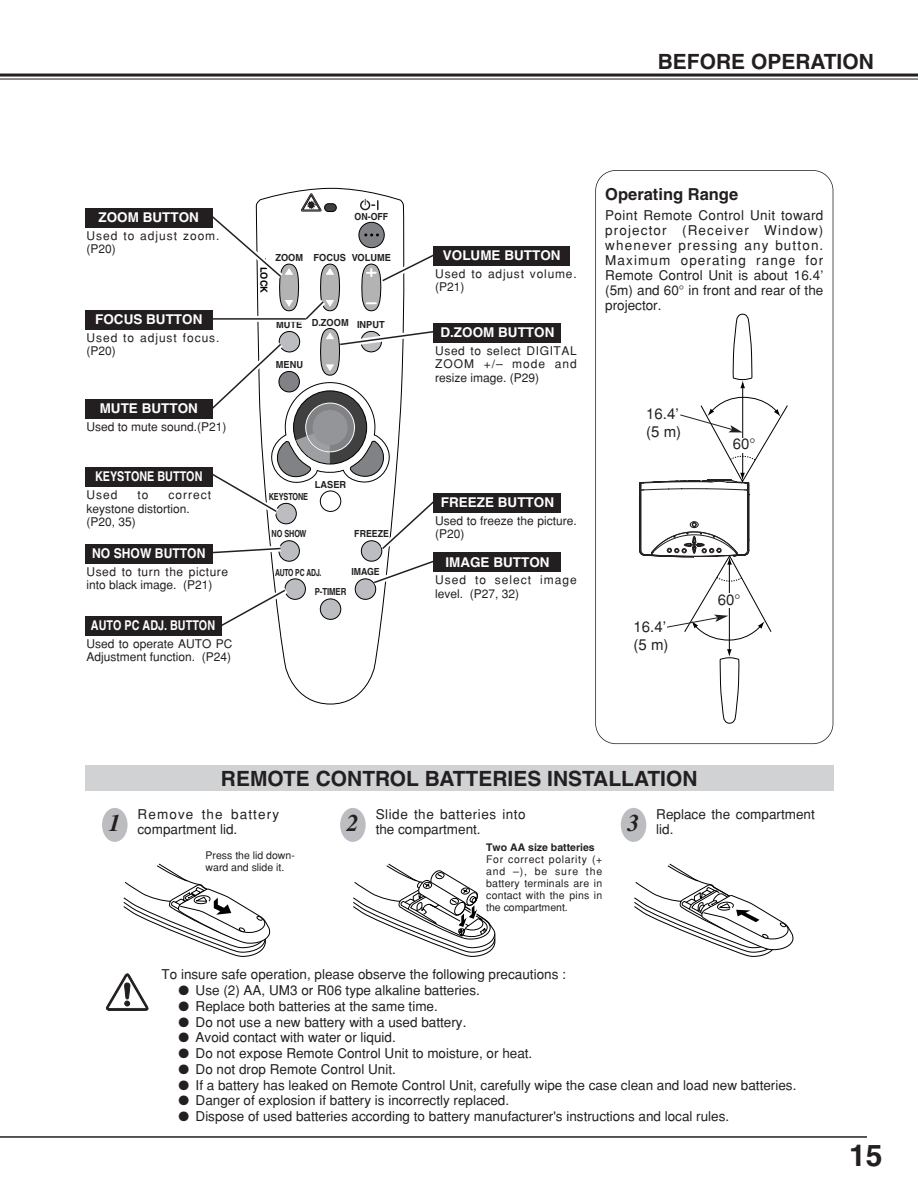
<style>
.page{position:relative;width:918px;height:1188px;background:#fff}
.page>*{position:absolute;margin:0;border:0;box-sizing:border-box;transform-origin:0 0}
.t1{font:700 30px "Helvetica";color:#231f20}
.t2{font:italic 700 24px "Times";color:#231f20}
.t3{font:700 21px "Helvetica";color:#231f20}
.t4{font:700 16.5px "Helvetica";color:#231f20}
.t5{font:15px/18px "Helvetica";color:#231f20}
.t6{font:13.5px/15px "Helvetica";color:#231f20}
.t7{font:700 13.5px "Helvetica";color:#fff}
.t8{font:13.5px/15px "Helvetica";letter-spacing:.04em;color:#231f20}
.t9{font:13.5px/15px "Helvetica";letter-spacing:.085em;color:#231f20}
.t10{font:700 13.5px "Helvetica";color:#fff;scale:.8 1}
.t11{font:700 13.5px "Helvetica";color:#fff;scale:.9 1}
.t12{font:12px/13.5px "Helvetica";color:#231f20}
.t13{font:12px/13.5px "Helvetica";letter-spacing:.08em;color:#231f20}
.t14{font:12px/13.5px "Helvetica";letter-spacing:.045em;color:#231f20}
.t15{font:12px/13.5px "Helvetica";letter-spacing:.085em;color:#231f20}
.t16{font:12px/13.5px "Helvetica";letter-spacing:.065em;color:#231f20}
.t17{font:10.5px/12px "Helvetica";color:#231f20}
.t18{font:700 10.5px "Helvetica";color:#231f20}
.t19{font:700 9.75px "Helvetica";color:#231f20;scale:.95 1}
.t20{font:700 9.75px "Helvetica";color:#231f20;scale:.9 1}
.t21{font:700 9.75px "Helvetica";color:#231f20;scale:.75 1}
.t22{font:700 9.75px "Helvetica";color:#231f20;scale:.7 1}
.t23{font:700 9.75px "Helvetica";color:#231f20;scale:.8 1}
.t24{font:700 9.75px "Helvetica";color:#000;scale:.95 1}
</style>
<div class="page">
<hr style="left:0;top:74px;width:918px;height:3px;background:#231f20">
<hr style="left:0;top:79px;width:918px;height:1px;background:#231f20">
<hr style="left:0;top:1136px;width:867px;height:2px;background:#231f20">
<svg style="left:353px;top:863px;width:143px;height:94px"></svg>
<svg style="left:123px;top:863px;width:148px;height:94px"></svg>
<svg style="left:106px;top:973px;width:43px;height:38px"></svg>
<svg style="left:634px;top:863px;width:160px;height:94px"></svg>
<div style="left:85px;top:765px;width:748px;height:26px;background:#d1d2d4"></div>
<div style="left:102px;top:808px;width:26px;height:34px;background:#bcbdc0;border-radius:50%"></div>
<div style="left:340px;top:808px;width:26px;height:34px;background:#bcbdc0;border-radius:50%"></div>
<div style="left:621px;top:808px;width:25px;height:34px;background:#bcbdc0;border-radius:50%"></div>
<div style="left:595px;top:170px;width:238px;height:574px;border:2px solid #231f20;border-radius:21px"></div>
<svg style="left:639px;top:313px;width:149px;height:411px"></svg>
<svg style="left:280px;top:187px;width:100px;height:518px"></svg>
<div style="left:85px;top:400px;width:128px;height:19px;background:#231f20"></div>
<div style="left:85px;top:208px;width:128px;height:19px;background:#231f20"></div>
<div style="left:85px;top:310px;width:128px;height:20px;background:#231f20"></div>
<div style="left:434px;top:247px;width:136px;height:19px;background:#231f20"></div>
<div style="left:434px;top:323px;width:127px;height:19px;background:#231f20"></div>
<div style="left:434px;top:493px;width:127px;height:19px;background:#231f20"></div>
<div style="left:434px;top:553px;width:127px;height:19px;background:#231f20"></div>
<div style="left:716px;top:593px;width:26px;height:15px;background:#fff"></div>
<div style="left:85px;top:544px;width:128px;height:19px;background:#231f20"></div>
<div style="left:85px;top:617px;width:136px;height:19px;background:#231f20"></div>
<svg style="left:201px;top:193px;width:241px;height:442px"></svg>
<div style="left:85px;top:468px;width:128px;height:19px;background:#231f20"></div>
<div style="left:85px;top:489px;width:128px;height:42px;background:#fff"></div>
<h3 class="t3" style="left:658px;top:53px;width:218px">BEFORE OPERATION</h3>
<p class="t7" style="left:99px;top:212px;width:102px">ZOOM BUTTON</p>
<p class="t13" style="left:87px;top:230px;width:135px">Used to adjust zoom. (P20)</p>
<p class="t7" style="left:95px;top:314px;width:109px">FOCUS BUTTON</p>
<p class="t13" style="left:87px;top:332px;width:135px">Used to adjust focus. (P20)</p>
<p class="t7" style="left:100px;top:404px;width:100px">MUTE BUTTON</p>
<p class="t12" style="left:87px;top:421px;width:142px">Used to mute sound.(P21)</p>
<p class="t10" style="left:95px;top:472px;width:136px">KEYSTONE BUTTON</p>
<p class="t12" style="left:87px;top:489px;width:33px">Used</p>
<p class="t12" style="left:137px;top:489px;width:13px">to</p>
<p class="t12" style="left:87px;top:489px;width:126px;text-indent:82px">correct keystone distortion. (P20, 35)</p>
<p class="t11" style="left:92px;top:548px;width:127px">NO SHOW BUTTON</p>
<p class="t14" style="left:87px;top:566px;width:143px">Used to turn the picture into black image. (P21)</p>
<p class="t10" style="left:91px;top:621px;width:157px">AUTO PC ADJ. BUTTON</p>
<p class="t12" style="left:87px;top:638px;width:147px">Used to operate AUTO PC<br>Adjustment function. (P24)</p>
<p class="t20" style="left:355px;top:213px;width:39px">ON-OFF</p>
<p class="t19" style="left:275px;top:254px;width:76px">ZOOM FOCUS</p>
<p class="t19" style="left:352px;top:254px;width:43px">VOLUME</p>
<p class="t24" style="left:268px;top:267px;width:29px;rotate:90deg">LOCK</p>
<p class="t19" style="left:276px;top:321px;width:29px">MUTE</p>
<p class="t19" style="left:312px;top:319px;width:40px">D.ZOOM</p>
<p class="t19" style="left:357px;top:321px;width:31px">INPUT</p>
<p class="t19" style="left:276px;top:361px;width:30px">MENU</p>
<p class="t19" style="left:315px;top:481px;width:35px">LASER</p>
<p class="t21" style="left:269px;top:493px;width:54px">KEYSTONE</p>
<p class="t21" style="left:272px;top:530px;width:48px">NO SHOW</p>
<p class="t20" style="left:354px;top:530px;width:40px">FREEZE</p>
<p class="t22" style="left:275px;top:569px;width:68px">AUTO PC ADJ.</p>
<p class="t20" style="left:351px;top:568px;width:33px">IMAGE</p>
<p class="t23" style="left:315px;top:588px;width:41px">P-TIMER</p>
<p class="t7" style="left:443px;top:251px;width:119px">VOLUME BUTTON</p>
<p class="t16" style="left:435px;top:268px;width:143px">Used to adjust volume. (P21)</p>
<p class="t7" style="left:440px;top:327px;width:115px">D.ZOOM BUTTON</p>
<p class="t12" style="left:435px;top:345px;width:143px;text-align:justify">Used to select DIGITAL ZOOM +/– mode and resize image. (P29)</p>
<p class="t7" style="left:441px;top:497px;width:115px">FREEZE BUTTON</p>
<p class="t12" style="left:435px;top:515px;width:143px">Used to freeze the picture. (P20)</p>
<p class="t7" style="left:445px;top:557px;width:106px">IMAGE BUTTON</p>
<p class="t15" style="left:435px;top:574px;width:143px">Used to select image level. (P27, 32)</p>
<p class="t4" style="left:605px;top:189px;width:135px">Operating Range</p>
<p class="t6" style="left:605px;top:209px;width:220px;text-align:justify">Point Remote Control Unit toward projector (Receiver Window) whenever pressing any button.<br>Maximum operating range for Remote Control Unit is about 16.4’ (5m) and 60° in front and rear of the projector.</p>
<p class="t5" style="left:646px;top:406px;width:36px">16.4’ (5 m)</p>
<p class="t5" style="left:733px;top:436px;width:24px">60°</p>
<p class="t5" style="left:634px;top:619px;width:36px">16.4’ (5 m)</p>
<p class="t5" style="left:718px;top:592px;width:24px">60°</p>
<h3 class="t3" style="left:221px;top:771px;width:478px">REMOTE CONTROL BATTERIES INSTALLATION</h3>
<p class="t9" style="left:138px;top:808px;width:143px">Remove the battery compartment lid.</p>
<p class="t8" style="left:376px;top:808px;width:152px">Slide the batteries into the compartment.</p>
<p class="t6" style="left:656px;top:808px;width:160px">Replace the compartment lid.</p>
<p class="t18" style="left:486px;top:843px;width:110px">Two AA size batteries</p>
<p class="t17" style="left:486px;top:854px;width:118px;text-align:justify">For correct polarity (+ and –), be sure the battery terminals are in contact with the pins in the compartment.</p>
<h2 class="t2" style="left:109px;top:815px;width:13px">1</h2>
<h2 class="t2" style="left:347px;top:815px;width:13px">2</h2>
<h2 class="t2" style="left:628px;top:815px;width:13px">3</h2>
<p class="t17" style="left:206px;top:851px;width:91px">Press the lid down&shy;ward and slide it.</p>
<p class="t6" style="left:162px;top:968px;width:406px">To insure safe operation, please observe the following precautions :</p>
<p class="t6" style="left:179px;top:984px;width:303px">● Use (2) AA, UM3 or R06 type alkaline batteries.</p>
<p class="t6" style="left:179px;top:1000px;width:261px">● Replace both batteries at the same time.</p>
<p class="t6" style="left:179px;top:1016px;width:289px">● Do not use a new battery with a used battery.</p>
<p class="t6" style="left:179px;top:1031px;width:219px">● Avoid contact with water or liquid.</p>
<p class="t6" style="left:179px;top:1047px;width:355px">● Do not expose Remote Control Unit to moisture, or heat.</p>
<p class="t6" style="left:179px;top:1063px;width:219px">● Do not drop Remote Control Unit.</p>
<p class="t6" style="left:179px;top:1079px;width:619px">● If a battery has leaked on Remote Control Unit, carefully wipe the case clean and load new batteries.</p>
<p class="t6" style="left:179px;top:1094px;width:332px">● Danger of explosion if battery is incorrectly replaced.</p>
<p class="t6" style="left:179px;top:1110px;width:552px">● Dispose of used batteries according to battery manufacturer's instructions and local rules.</p>
<h1 class="t1" style="left:849px;top:1145px;width:35px">15</h1>
</div>
